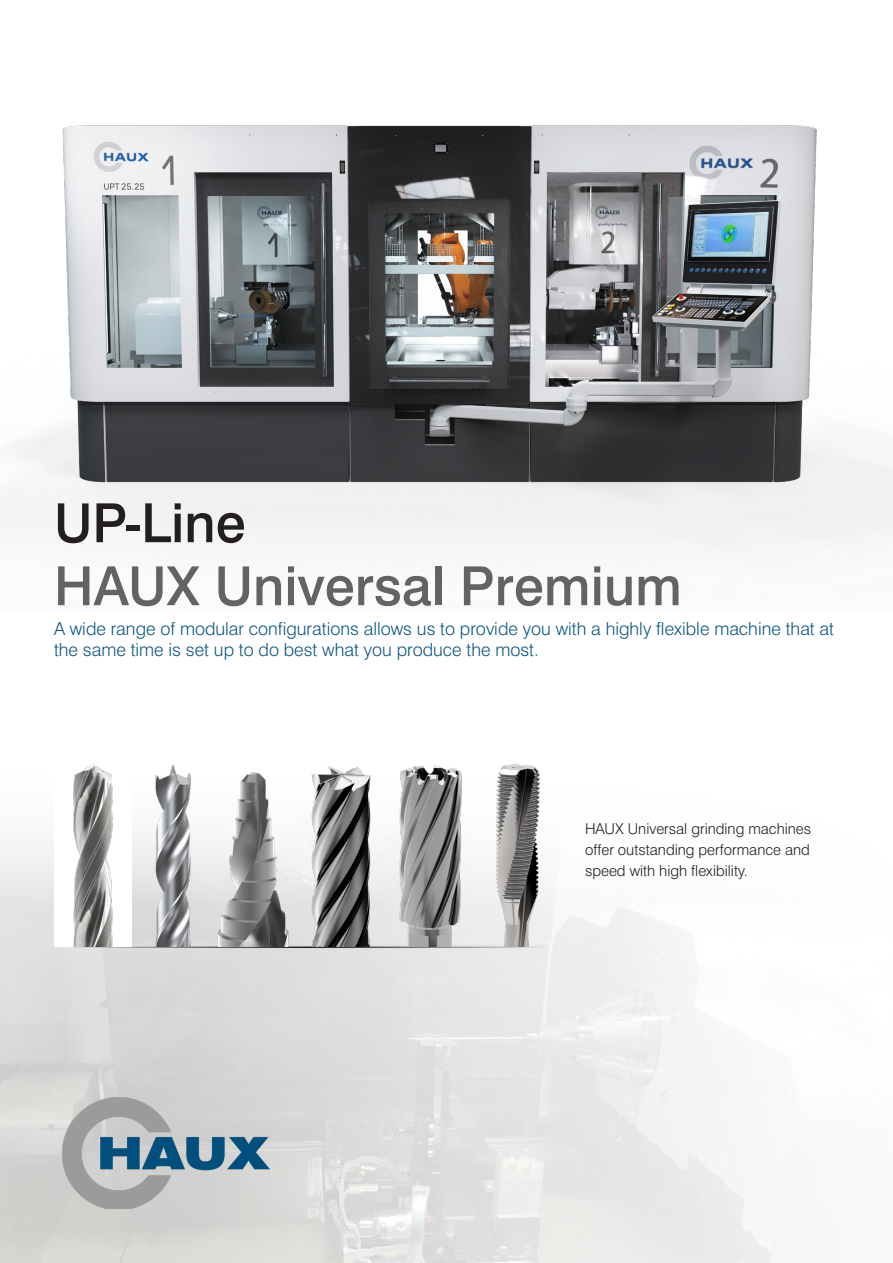
<style>
.page{position:relative;width:893px;height:1263px;background:#fff}
.page>*{position:absolute;margin:0;border:0;box-sizing:border-box;transform-origin:0 0}
.t1{font:500 54px "Swiss 721";color:#636366}
.t2{font:500 54px "Swiss 721";color:#231f20}
.t3{font:300 18px/21.6px "Swiss 721";color:#0c5681}
.t4{font:300 15px/21px "Swiss 721";color:#231f20;text-align:justify}
</style>
<div class="page">
<img style="left:0;top:125px;width:893px;height:424px">
<hr style="left:67px;top:946px;width:480px;height:2px;background:#231f20">
<img style="left:206px;top:765px;width:273px;height:182px">
<img style="left:479px;top:764px;width:106px;height:182px">
<img style="left:132px;top:764px;width:74px;height:183px">
<img style="left:67px;top:764px;width:65px;height:183px">
<img style="left:63px;top:1097px;width:206px;height:112px">
<p class="t2" style="left:54px;top:490px;width:193px">UP-Line</p>
<p class="t1" style="left:54px;top:553px;width:629px">HAUX Universal Premium</p>
<p class="t3" style="left:54px;top:617px;width:782px">A wide range of modular configurations allows us to provide you with a highly flexible machine that at the same time is set up to do best what you produce the most.</p>
<p class="t4" style="left:585px;top:818px;width:228px">HAUX Universal grinding machines offer outstanding performance and speed with high flexibility.</p>
</div>
